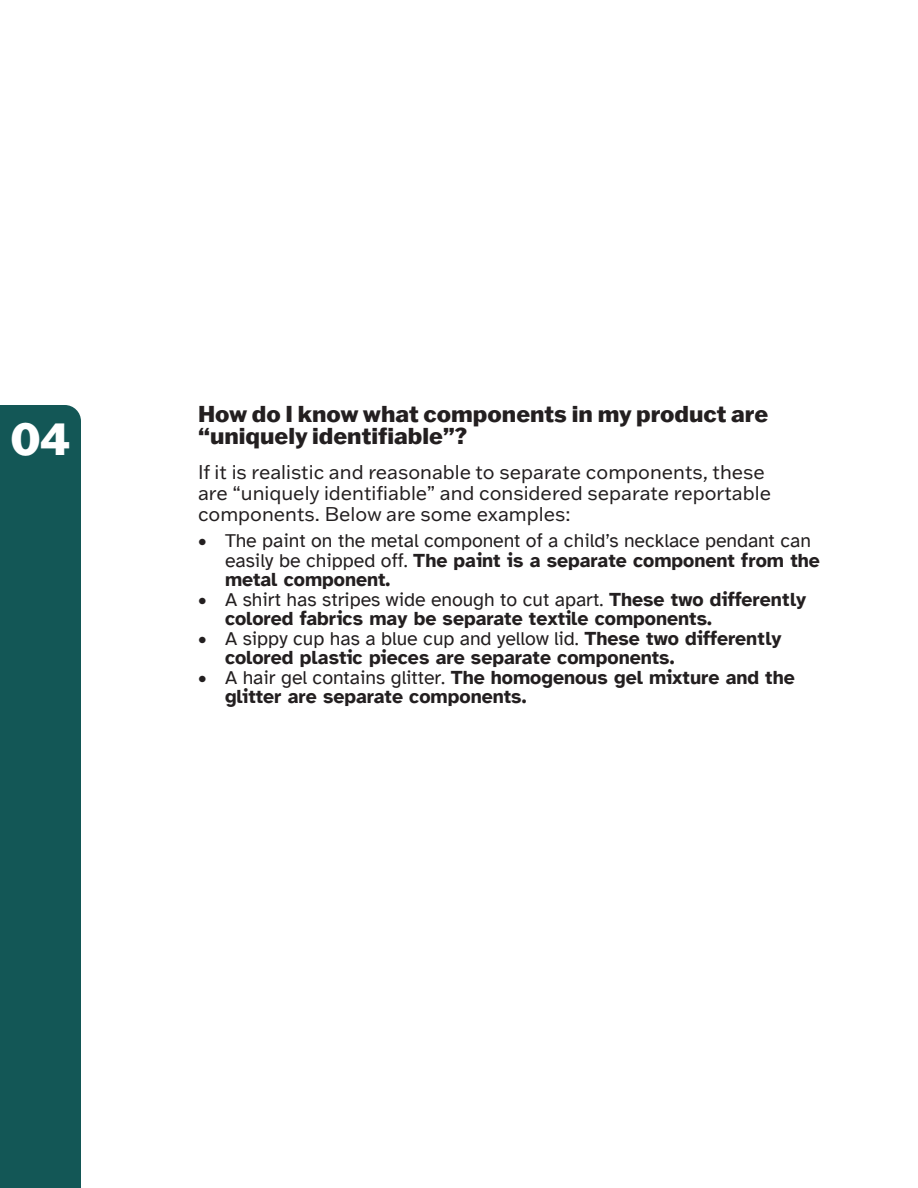
<style>
.page{position:relative;width:918px;height:1188px;background:#fff}
.page>*{position:absolute;margin:0;border:0;box-sizing:border-box;transform-origin:0 0}
.t1{font:800 45px "Pwdbvl Franklin Gothic ATF";color:#fff}
.t2{font:800 22.5px/22.5px "Pwdbvl Franklin Gothic ATF";color:#231f20}
.t3{font:700 19.5px/19.5px "Dclhdv Atkinson Hyperlegible";color:#231f20}
.t4{font:19.5px/21px "Stpljd Franklin Gothic ATF";color:#231f20}
.t5{font:19.5px/19.5px "Stymhn Atkinson Hyperlegible";color:#231f20}
.s1{font-family:"Dclhdv Atkinson Hyperlegible";font-weight:700}
.s2{font-family:"Stymhn Atkinson Hyperlegible";font-weight:400}
</style>
<div class="page">
<div style="left:0;top:405px;width:81px;height:783px;background:#135756"></div>
<h1 class="t1" style="left:11px;top:408px;width:61px">04</h1>
<h3 class="t2" style="left:198px;top:402px;width:572px">How do I know what components in my product are “uniquely identifiable”?</h3>
<p class="t4" style="left:198px;top:461px;width:575px">If it is realistic and reasonable to separate components, these are “uniquely identifiable” and considered separate reportable components. Below are some examples:</p>
<p class="t5" style="left:225px;top:531px;width:596px;text-indent:-27px">• The paint on the metal component of a child’s necklace pendant can easily be chipped off. <span class="s1">The paint is a separate component from the metal component.</span></p>
<p class="t3" style="left:225px;top:589px;width:583px;text-indent:-27px"><span class="s2">• A shirt has stripes wide enough to cut apart.</span> These two differently colored fabrics may be separate textile components.</p>
<p class="t3" style="left:225px;top:628px;width:558px;text-indent:-27px"><span class="s2">• A sippy cup has a blue cup and yellow lid.</span> These two differently colored plastic pieces are separate components.</p>
<p class="t3" style="left:225px;top:667px;width:571px;text-indent:-27px"><span class="s2">• A hair gel contains glitter.</span> The homogenous gel mixture and the glitter are separate components.</p>
</div>
